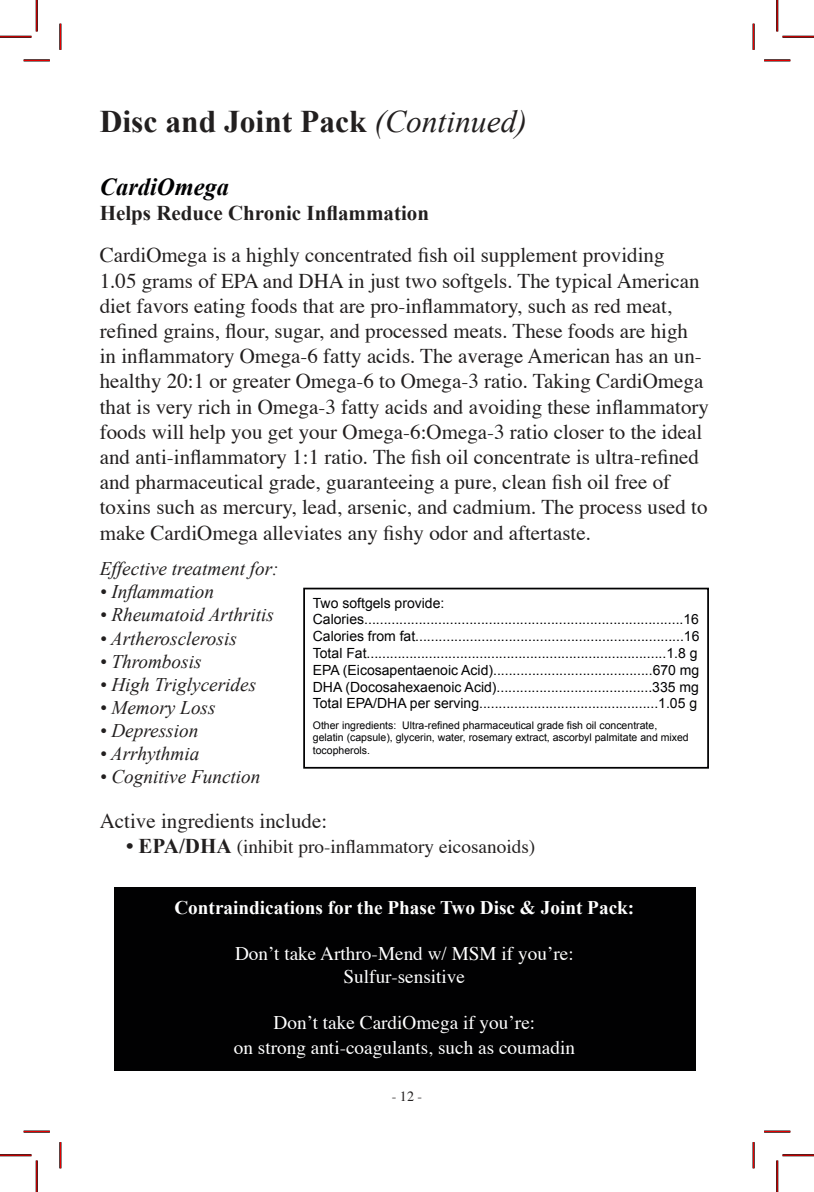
<style>
.page{position:relative;width:814px;height:1192px;background:#fff}
.page>*{position:absolute;margin:0;border:0;box-sizing:border-box;transform-origin:0 0}
.t1{font:700 31.5px "Times New Roman";color:#221f1f}
.t2{font:italic 700 24.5px "Times New Roman";color:#010102}
.t3{font:21px/25.2px "Times";color:#221f1f}
.t4{font:700 21px "Times New Roman";color:#221f1f}
.t5{font:italic 19.25px "Times New Roman";color:#221f1f}
.t6{font:19.25px/23.1px "Times";color:#fff;text-align:center}
.t7{font:700 19.25px "Times New Roman";color:#fff}
.t8{font:19.25px "Times";color:#221f1f}
.t9{font:14px/16.8px "Arial";color:#010102}
.t10{font:14px "Times";color:#221f1f}
.t11{font:10.5px/12.6px "Arial";color:#010102}
.s1{font-weight:400;font-style:italic}
.s2{font-family:"Times New Roman";font-weight:700;font-size:21px}
</style>
<div class="page">
<div style="left:114px;top:887px;width:581px;height:184px;background:#010102"></div>
<div style="left:303px;top:588px;width:406px;height:181px;border:2px solid #010102"></div>
<hr style="left:24px;top:59px;width:26px;height:2px;background:#000">
<hr style="left:764px;top:59px;width:26px;height:2px;background:#000">
<hr style="left:24px;top:1130px;width:26px;height:2px;background:#000">
<hr style="left:764px;top:1130px;width:26px;height:2px;background:#000">
<hr style="left:59px;top:24px;width:2px;height:26px;background:#000">
<hr style="left:59px;top:1142px;width:2px;height:26px;background:#000">
<hr style="left:752px;top:24px;width:2px;height:26px;background:#000">
<hr style="left:752px;top:1142px;width:2px;height:26px;background:#000">
<svg style="left:24px;top:60px;width:26px;height:1px"></svg>
<svg style="left:764px;top:60px;width:26px;height:1px"></svg>
<svg style="left:24px;top:1131px;width:26px;height:1px"></svg>
<svg style="left:764px;top:1131px;width:26px;height:1px"></svg>
<svg style="left:60px;top:24px;width:1px;height:26px"></svg>
<svg style="left:60px;top:1142px;width:1px;height:26px"></svg>
<svg style="left:753px;top:24px;width:1px;height:26px"></svg>
<svg style="left:753px;top:1142px;width:1px;height:26px"></svg>
<hr style="left:0;top:36px;width:32px;height:2px;background:#000">
<hr style="left:782px;top:36px;width:32px;height:2px;background:#000">
<hr style="left:0;top:1154px;width:32px;height:2px;background:#000">
<hr style="left:782px;top:1154px;width:32px;height:2px;background:#000">
<hr style="left:36px;top:0;width:2px;height:31px;background:#000">
<hr style="left:36px;top:1160px;width:2px;height:32px;background:#000">
<hr style="left:776px;top:0;width:2px;height:31px;background:#000">
<hr style="left:776px;top:1160px;width:2px;height:32px;background:#000">
<hr style="left:0;top:36px;width:32px;height:1px;background:#f00">
<hr style="left:782px;top:36px;width:32px;height:1px;background:#f00">
<hr style="left:0;top:1155px;width:32px;height:1px;background:#f00">
<hr style="left:782px;top:1155px;width:32px;height:1px;background:#f00">
<hr style="left:36px;top:0;width:1px;height:31px;background:#f00">
<hr style="left:36px;top:1160px;width:1px;height:32px;background:#f00">
<hr style="left:777px;top:0;width:1px;height:31px;background:#f00">
<hr style="left:777px;top:1160px;width:1px;height:32px;background:#f00">
<h1 class="t1" style="left:100px;top:103px;width:429px">Disc and Joint Pack <span class="s1">(Continued)</span></h1>
<p class="t2" style="left:100px;top:178px;width:131px">CardiOmega</p>
<p class="t4" style="left:100px;top:201px;width:331px">Helps Reduce Chronic Inflammation</p>
<p class="t3" style="left:100px;top:244px;width:611px">CardiOmega is a highly concentrated fish oil supplement providing<br>1.05 grams of EPA and DHA in just two softgels. The typical American diet favors eating foods that are pro-inflammatory, such as red meat, refined grains, flour, sugar, and processed meats. These foods are high in inflammatory Omega-6 fatty acids. The average American has an un&shy;healthy 20:1 or greater Omega-6 to Omega-3 ratio. Taking CardiOmega that is very rich in Omega-3 fatty acids and avoiding these inflammatory foods will help you get your Omega-6:Omega-3 ratio closer to the ideal and anti-inflammatory 1:1 ratio. The fish oil concentrate is ultra-refined and pharmaceutical grade, guaranteeing a pure, clean fish oil free of toxins such as mercury, lead, arsenic, and cadmium. The process used to make CardiOmega alleviates any fishy odor and aftertaste.</p>
<p class="t5" style="left:100px;top:562px;width:180px">Effective treatment for:</p>
<p class="t5" style="left:100px;top:581px;width:116px">• Inflammation</p>
<p class="t5" style="left:100px;top:608px;width:176px">• Rheumatoid Arthritis</p>
<p class="t5" style="left:100px;top:631px;width:139px">• Artherosclerosis</p>
<p class="t5" style="left:100px;top:654px;width:103px">• Thrombosis</p>
<p class="t5" style="left:100px;top:677px;width:158px">• High Triglycerides</p>
<p class="t5" style="left:100px;top:700px;width:117px">• Memory Loss</p>
<p class="t5" style="left:100px;top:723px;width:100px">• Depression</p>
<p class="t5" style="left:100px;top:747px;width:101px">• Arrhythmia</p>
<p class="t5" style="left:100px;top:770px;width:162px">• Cognitive Function</p>
<p class="t9" style="left:313px;top:595px;width:388px">Two softgels provide:<br>Calories..................................................................................16<br>Calories from fat.....................................................................16<br>Total Fat.............................................................................1.8 g EPA (Eicosapentaenoic Acid).........................................670 mg DHA (Docosahexaenoic Acid)........................................335 mg Total EPA/DHA per serving..............................................1.05 g</p>
<p class="t11" style="left:313px;top:719px;width:377px">Other ingredients: Ultra-refined pharmaceutical grade fish oil concentrate, gelatin (capsule), glycerin, water, rosemary extract, ascorbyl palmitate and mixed tocopherols.</p>
<p class="t3" style="left:100px;top:809px;width:229px">Active ingredients include:</p>
<p class="t8" style="left:126px;top:834px;width:411px"><span class="s2">• EPA/DHA</span> (inhibit pro-inflammatory eicosanoids)</p>
<p class="t7" style="left:174px;top:896px;width:461px">Contraindications for the Phase Two Disc &amp; Joint Pack:</p>
<p class="t6" style="left:235px;top:943px;width:340px">Don’t take Arthro-Mend w/ MSM if you’re:<br>Sulfur-sensitive</p>
<p class="t6" style="left:234px;top:1011px;width:343px;line-height:25.2px">Don’t take CardiOmega if you’re:<br>on strong anti-coagulants, such as coumadin</p>
<p class="t10" style="left:392px;top:1087px;width:32px">- 12 -</p>
</div>
